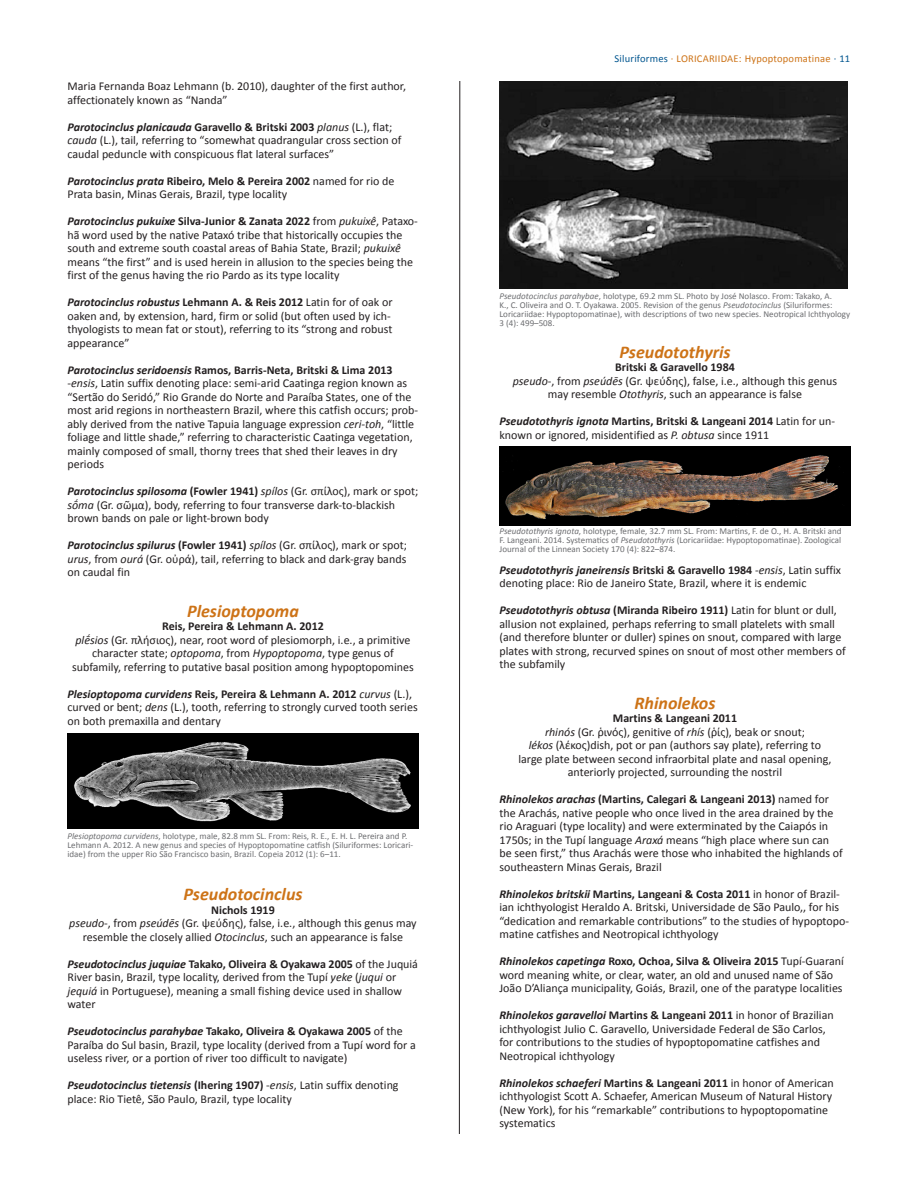
<style>
.page{position:relative;width:918px;height:1188px;background:#fff}
.page>*{position:absolute;margin:0;border:0;box-sizing:border-box;transform-origin:0 0}
.t1{font:italic 700 18px "Calibri";color:#cd7317}
.t2{font:12px/13.5px "Calibri";color:#231f20}
.t3{font:700 12px "Calibri";color:#231f20}
.t4{font:10.5px "Calibri";letter-spacing:.02em;color:#cd7317}
.t5{font:9px/9px "Calibri";color:#6c6d70}
.s1{font-weight:700;font-style:italic}
.s2{font-weight:700}
.s3{font-style:italic}
.s4{color:#00558f}
</style>
<div class="page">
<hr style="left:459px;top:81px;width:1px;height:1053px;background:#231f20">
<img style="left:68px;top:734px;width:350px;height:94px">
<img style="left:500px;top:81px;width:348px;height:208px">
<img style="left:500px;top:447px;width:350px;height:78px">
<p class="t2" style="left:68px;top:79px;width:340px">Maria Fernanda Boaz Lehmann (b. 2010), daughter of the first author, affectionately known as “Nanda”</p>
<p class="t2" style="left:68px;top:119px;width:335px"><span class="s1">Parotocinclus planicauda</span> <span class="s2">Garavello &amp; Britski 2003</span> <span class="s3">planus</span> (L.), flat; <span class="s3">cauda</span> (L.), tail, referring to “somewhat quadrangular cross section of caudal peduncle with conspicuous flat lateral surfaces”</p>
<p class="t2" style="left:68px;top:173px;width:328px"><span class="s1">Parotocinclus prata</span> <span class="s2">Ribeiro, Melo &amp; Pereira 2002</span> named for rio de<br>Prata basin, Minas Gerais, Brazil, type locality</p>
<p class="t2" style="left:68px;top:214px;width:352px"><span class="s1">Parotocinclus pukuixe</span> <span class="s2">Silva-Junior &amp; Zanata 2022</span> from <span class="s3">pukuixê</span>, Pataxo&shy;hã word used by the native Pataxó tribe that historically occupies the south and extreme south coastal areas of Bahia State, Brazil; <span class="s3">pukuixê </span>means “the first” and is used herein in allusion to the species being the first of the genus having the rio Pardo as its type locality</p>
<p class="t2" style="left:68px;top:295px;width:327px"><span class="s1">Parotocinclus robustus</span> <span class="s2">Lehmann A. &amp; Reis 2012</span> Latin for of oak or oaken and, by extension, hard, firm or solid (but often used by ich&shy;thyologists to mean fat or stout), referring to its “strong and robust appearance”</p>
<p class="t2" style="left:68px;top:362px;width:352px"><span class="s1">Parotocinclus seridoensis</span> <span class="s2">Ramos, Barris-Neta, Britski &amp; Lima 2013 </span>-<span class="s3">ensis</span>, Latin suffix denoting place: semi-arid Caatinga region known as “Sertão do Seridó,” Rio Grande do Norte and Paraíba States, one of the most arid regions in northeastern Brazil, where this catfish occurs; prob&shy;ably derived from the native Tapuia language expression <span class="s3">ceri-toh</span>, “little foliage and little shade,” referring to characteristic Caatinga vegetation, mainly composed of small, thorny trees that shed their leaves in dry periods</p>
<p class="t2" style="left:68px;top:484px;width:352px"><span class="s1">Parotocinclus spilosoma</span> <span class="s2">(Fowler 1941)</span> <span class="s3">spílos</span> (Gr. σπίλος), mark or spot; <span class="s3">sṓma</span> (Gr. σῶμα), body, referring to four transverse dark-to-blackish brown bands on pale or light-brown body</p>
<p class="t2" style="left:68px;top:538px;width:341px;text-align:justify"><span class="s1">Parotocinclus spilurus</span> <span class="s2">(Fowler 1941)</span> <span class="s3">spílos</span> (Gr. σπίλος), mark or spot; <span class="s3">urus</span>, from <span class="s3">ourá</span> (Gr. οὐρά), tail, referring to black and dark-gray bands on caudal fin</p>
<h1 class="t1" style="left:187px;top:598px;width:113px">Plesioptopoma</h1>
<p class="t2" style="left:72px;top:619px;width:343px;text-align:center"><span class="s2">Reis, Pereira &amp; Lehmann A. 2012<br></span><span class="s3">plḗsios</span> (Gr. πλήσιος), near, root word of plesiomorph, i.e., a primitive character state; <span class="s3">optopoma</span>, from <span class="s3">Hypoptopoma</span>, type genus of subfamily, referring to putative basal position among hypoptopomines</p>
<p class="t2" style="left:68px;top:686px;width:352px"><span class="s1">Plesioptopoma curvidens</span> <span class="s2">Reis, Pereira &amp; Lehmann A. 2012</span> <span class="s3">curvus</span> (L.), curved or bent; <span class="s3">dens</span> (L.), tooth, referring to strongly curved tooth series on both premaxilla and dentary</p>
<p class="t5" style="left:68px;top:831px;width:347px"><span class="s3">Plesioptopoma curvidens</span>, holotype, male, 82.8 mm SL. From: Reis, R. E., E. H. L. Pereira and P.<br>Lehmann A. 2012. A new genus and species of Hypoptopomatine catfish (Siluriformes: Loricari&shy;idae) from the upper Rio São Francisco basin, Brazil. Copeia 2012 (1): 6–11.</p>
<h1 class="t1" style="left:183px;top:881px;width:121px">Pseudotocinclus</h1>
<p class="t2" style="left:69px;top:902px;width:349px;text-align:center"><span class="s2">Nichols 1919<br></span><span class="s3">pseudo</span>-, from <span class="s3">pseúdēs</span> (Gr. ψεύδης), false, i.e., although this genus may resemble the closely allied <span class="s3">Otocinclus</span>, such an appearance is false</p>
<p class="t2" style="left:68px;top:956px;width:352px"><span class="s1">Pseudotocinclus juquiae</span> <span class="s2">Takako, Oliveira &amp; Oyakawa 2005</span> of the Juquiá River basin, Brazil, type locality, derived from the Tupí <span class="s3">yeke</span> (<span class="s3">juqui</span> or <span class="s3">jequiá</span> in Portuguese), meaning a small fishing device used in shallow water</p>
<p class="t2" style="left:68px;top:1024px;width:350px"><span class="s1">Pseudotocinclus parahybae</span> <span class="s2">Takako, Oliveira &amp; Oyakawa 2005</span> of the<br>Paraíba do Sul basin, Brazil, type locality (derived from a Tupí word for a useless river, or a portion of river too difficult to navigate)</p>
<p class="t2" style="left:68px;top:1078px;width:333px"><span class="s1">Pseudotocinclus tietensis</span> <span class="s2">(Ihering 1907)</span> -<span class="s3">ensis</span>, Latin suffix denoting place: Rio Tietê, São Paulo, Brazil, type locality</p>
<p class="t4" style="left:615px;top:51px;width:237px"><span class="s4">Siluriformes</span> · LORICARIIDAE: Hypoptopomatinae <span class="s4">· 11</span></p>
<p class="t5" style="left:500px;top:291px;width:352px"><span class="s3">Pseudotocinclus parahybae</span>, holotype, 69.2 mm SL. Photo by José Nolasco. From: Takako, A.<br>K., C. Oliveira and O. T. Oyakawa. 2005. Revision of the genus <span class="s3">Pseudotocinclus</span> (Siluriformes:<br>Loricariidae: Hypoptopomatinae), with descriptions of two new species. Neotropical Ichthyology 3 (4): 499–508.</p>
<p class="t1" style="left:619px;top:339px;width:113px">Pseudotothyris</p>
<p class="t3" style="left:615px;top:359px;width:121px">Britski &amp; Garavello 1984</p>
<p class="t2" style="left:513px;top:374px;width:326px"><span class="s3">pseudo</span>-, from <span class="s3">pseúdēs</span> (Gr. ψεύδης), false, i.e., although this genus</p>
<p class="t2" style="left:548px;top:387px;width:256px">may resemble <span class="s3">Otothyris</span>, such an appearance is false</p>
<p class="t2" style="left:500px;top:414px;width:337px"><span class="s1">Pseudotothyris ignota</span> <span class="s2">Martins, Britski &amp; Langeani 2014</span> Latin for un&shy;known or ignored, misidentified as <span class="s3">P. obtusa</span> since 1911</p>
<p class="t5" style="left:500px;top:527px;width:344px;text-align:justify"><span class="s3">Pseudotothyris ignota</span>, holotype, female, 32.7 mm SL. From: Martins, F. de O., H. A. Britski and F. Langeani. 2014. Systematics of <span class="s3">Pseudotothyris</span> (Loricariidae: Hypoptopomatinae). Zoological Journal of the Linnean Society 170 (4): 822–874.</p>
<p class="t2" style="left:500px;top:563px;width:343px"><span class="s1">Pseudotothyris janeirensis</span> <span class="s2">Britski &amp; Garavello 1984</span> -<span class="s3">ensis</span>, Latin suffix denoting place: Rio de Janeiro State, Brazil, where it is endemic</p>
<p class="t2" style="left:500px;top:603px;width:348px"><span class="s1">Pseudotothyris obtusa</span> <span class="s2">(Miranda Ribeiro 1911)</span> Latin for blunt or dull, allusion not explained, perhaps referring to small platelets with small (and therefore blunter or duller) spines on snout, compared with large plates with strong, recurved spines on snout of most other members of the subfamily</p>
<p class="t1" style="left:634px;top:690px;width:82px">Rhinolekos</p>
<p class="t3" style="left:613px;top:710px;width:126px">Martins &amp; Langeani 2011</p>
<p class="t2" style="left:545px;top:725px;width:261px"><span class="s3">rhinós</span> (Gr. ῥινός), genitive of <span class="s3">rhís</span> (ῥίς), beak or snout;</p>
<p class="t2" style="left:529px;top:738px;width:294px"><span class="s3">lékos</span> (λέκος)dish, pot or pan (authors say plate), referring to</p>
<p class="t2" style="left:518px;top:752px;width:315px">large plate between second infraorbital plate and nasal opening,</p>
<p class="t2" style="left:568px;top:765px;width:216px">anteriorly projected, surrounding the nostril</p>
<p class="t2" style="left:500px;top:792px;width:345px"><span class="s1">Rhinolekos arachas</span> <span class="s2">(Martins, Calegari &amp; Langeani 2013)</span> named for the Arachás, native people who once lived in the area drained by the rio Araguari (type locality) and were exterminated by the Caiapós in 1750s; in the Tupí language <span class="s3">Araxá</span> means “high place where sun can be seen first,” thus Arachás were those who inhabited the highlands of southeastern Minas Gerais, Brazil</p>
<p class="t2" style="left:500px;top:887px;width:351px"><span class="s1">Rhinolekos britskii</span> <span class="s2">Martins, Langeani &amp; Costa 2011</span> in honor of Brazil&shy;ian ichthyologist Heraldo A. Britski, Universidade de São Paulo,, for his “dedication and remarkable contributions” to the studies of hypoptopo&shy;matine catfishes and Neotropical ichthyology</p>
<p class="t2" style="left:500px;top:954px;width:346px"><span class="s1">Rhinolekos capetinga</span> <span class="s2">Roxo, Ochoa, Silva &amp; Oliveira 2015</span> Tupí-Guaraní word meaning white, or clear, water, an old and unused name of São<br>João D’Aliança municipality, Goiás, Brazil, one of the paratype localities</p>
<p class="t2" style="left:500px;top:1008px;width:336px"><span class="s1">Rhinolekos garavelloi</span> <span class="s2">Martins &amp; Langeani 2011</span> in honor of Brazilian ichthyologist Julio C. Garavello, Universidade Federal de São Carlos, for contributions to the studies of hypoptopomatine catfishes and Neotropical ichthyology</p>
<p class="t2" style="left:500px;top:1076px;width:336px"><span class="s1">Rhinolekos schaeferi</span> <span class="s2">Martins &amp; Langeani 2011</span> in honor of American ichthyologist Scott A. Schaefer, American Museum of Natural History (New York), for his “remarkable” contributions to hypoptopomatine systematics</p>
</div>
